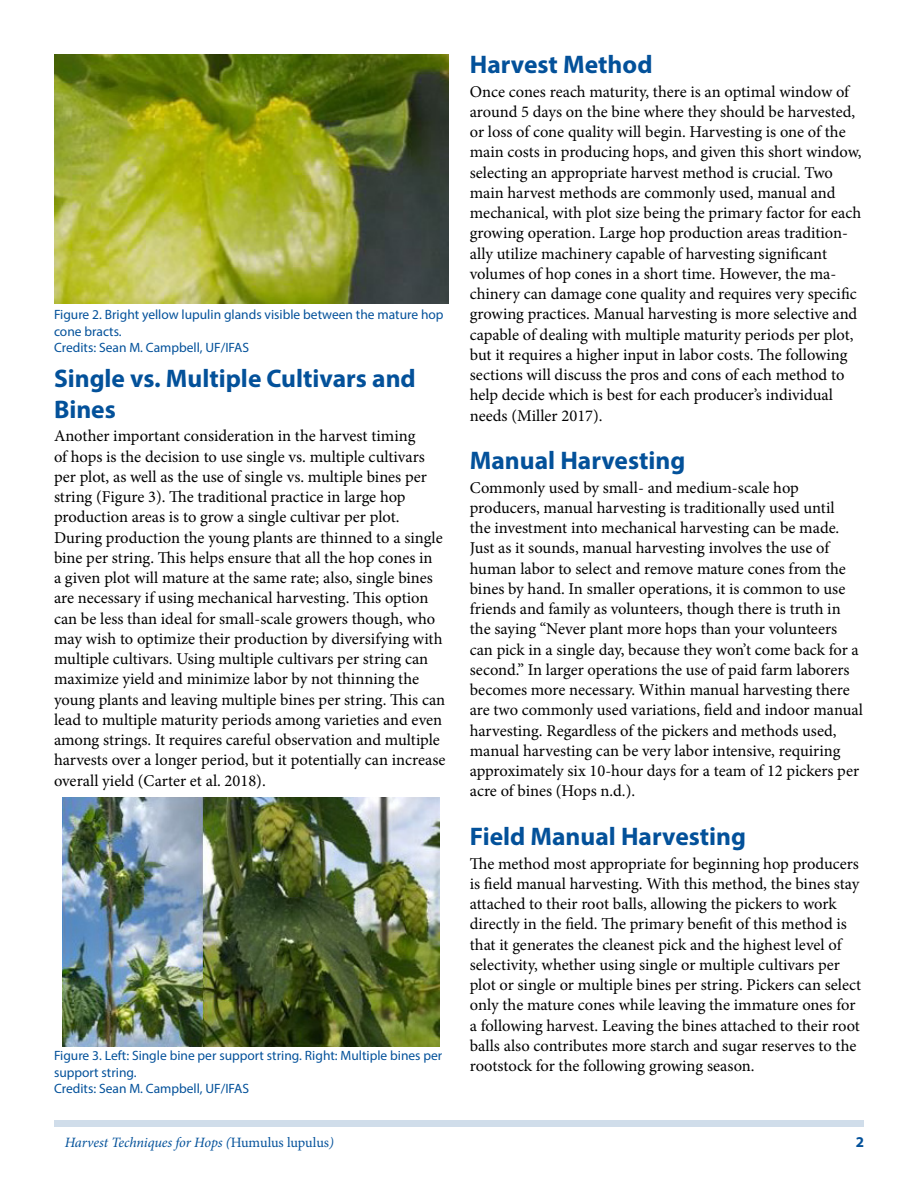
<style>
.page{position:relative;width:918px;height:1188px;background:#fff}
.page>*{position:absolute;margin:0;border:0;box-sizing:border-box;transform-origin:0 0}
.t1{font:700 25.5px/30.6px "Myriad Pro";color:#03519a}
.t2{font:16.5px/20.2px "Minion Pro";color:#000}
.t3{font:700 15px "Myriad Pro";color:#03519a}
.t4{font:italic 14.25px "Minion Pro";letter-spacing:-.01em;color:#03519a}
.t5{font:13.5px/16.5px "Myriad Pro";color:#03519a}
.s1{font-style:normal}
</style>
<div class="page">
<div style="left:54px;top:1120px;width:810px;height:7px;background:#d0ddea"></div>
<img style="left:54px;top:54px;width:394px;height:250px">
<img style="left:63px;top:797px;width:376px;height:249px">
<p class="t5" style="left:54px;top:306px;width:391px">Figure 2. Bright yellow lupulin glands visible between the mature hop cone bracts.<br>Credits: Sean M. Campbell, UF/IFAS</p>
<h1 class="t1" style="left:54px;top:363px;width:363px">Single vs. Multiple Cultivars and<br>Bines</h1>
<p class="t2" style="left:54px;top:426px;width:393px">Another important consideration in the harvest timing<br>of hops is the decision to use single vs. multiple cultivars per plot, as well as the use of single vs. multiple bines per string (Figure 3). The traditional practice in large hop production areas is to grow a single cultivar per plot.<br>During production the young plants are thinned to a single bine per string. This helps ensure that all the hop cones in<br>a given plot will mature at the same rate; also, single bines are necessary if using mechanical harvesting. This option can be less than ideal for small-scale growers though, who may wish to optimize their production by diversifying with multiple cultivars. Using multiple cultivars per string can maximize yield and minimize labor by not thinning the young plants and leaving multiple bines per string. This can lead to multiple maturity periods among varieties and even among strings. It requires careful observation and multiple harvests over a longer period, but it potentially can increase overall yield (Carter et al. 2018).</p>
<p class="t5" style="left:54px;top:1047px;width:390px">Figure 3. Left: Single bine per support string. Right: Multiple bines per support string.<br>Credits: Sean M. Campbell, UF/IFAS</p>
<h1 class="t1" style="left:470px;top:48px;width:184px">Harvest Method</h1>
<p class="t2" style="left:470px;top:81px;width:393px">Once cones reach maturity, there is an optimal window of around 5 days on the bine where they should be harvested, or loss of cone quality will begin. Harvesting is one of the main costs in producing hops, and given this short window, selecting an appropriate harvest method is crucial. Two main harvest methods are commonly used, manual and mechanical, with plot size being the primary factor for each growing operation. Large hop production areas tradition&shy;ally utilize machinery capable of harvesting significant volumes of hop cones in a short time. However, the ma&shy;chinery can damage cone quality and requires very specific growing practices. Manual harvesting is more selective and capable of dealing with multiple maturity periods per plot, but it requires a higher input in labor costs. The following sections will discuss the pros and cons of each method to help decide which is best for each producer’s individual needs (Miller 2017).</p>
<h1 class="t1" style="left:470px;top:444px;width:217px">Manual Harvesting</h1>
<p class="t2" style="left:470px;top:477px;width:395px">Commonly used by small- and medium-scale hop producers, manual harvesting is traditionally used until<br>the investment into mechanical harvesting can be made.<br>Just as it sounds, manual harvesting involves the use of human labor to select and remove mature cones from the bines by hand. In smaller operations, it is common to use friends and family as volunteers, though there is truth in the saying “Never plant more hops than your volunteers can pick in a single day, because they won’t come back for a second.” In larger operations the use of paid farm laborers becomes more necessary. Within manual harvesting there are two commonly used variations, field and indoor manual harvesting. Regardless of the pickers and methods used, manual harvesting can be very labor intensive, requiring approximately six 10-hour days for a team of 12 pickers per acre of bines (Hops n.d.).</p>
<h1 class="t1" style="left:470px;top:820px;width:278px">Field Manual Harvesting</h1>
<p class="t2" style="left:470px;top:853px;width:393px">The method most appropriate for beginning hop producers is field manual harvesting. With this method, the bines stay attached to their root balls, allowing the pickers to work directly in the field. The primary benefit of this method is that it generates the cleanest pick and the highest level of selectivity, whether using single or multiple cultivars per plot or single or multiple bines per string. Pickers can select only the mature cones while leaving the immature ones for a following harvest. Leaving the bines attached to their root balls also contributes more starch and sugar reserves to the rootstock for the following growing season.</p>
<p class="t4" style="left:65px;top:1133px;width:271px">Harvest Techniques for Hops (<span class="s1">Humulus lupulus</span>)</p>
<p class="t3" style="left:856px;top:1133px;width:10px">2</p>
</div>
